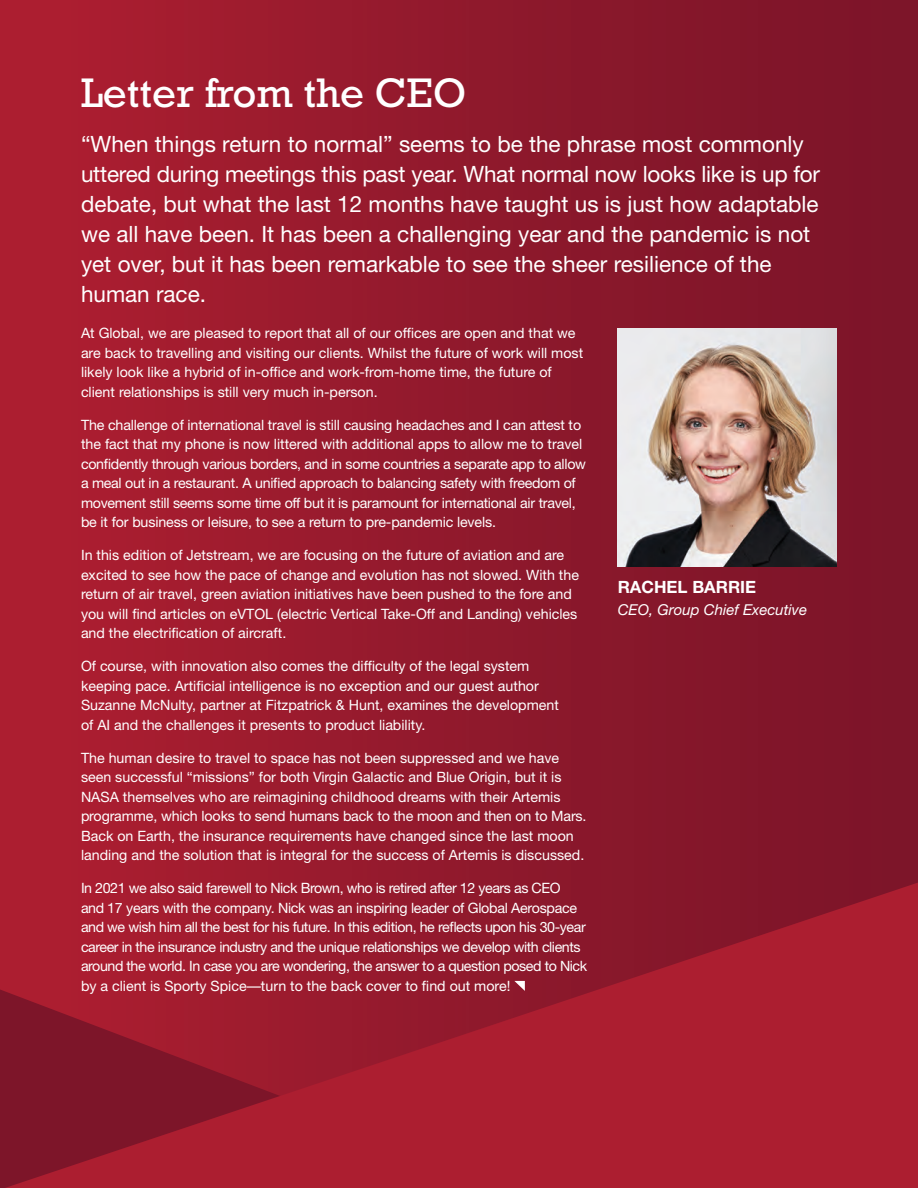
<style>
.page{position:relative;width:918px;height:1188px;background:#fff}
.page>*{position:absolute;margin:0;border:0;box-sizing:border-box;transform-origin:0 0}
.t1{font:42px "Rockwell";color:#fff}
.t2{font:22.5px/30px "Helvetica Neue";color:#fff}
.t3{font:700 16.95px "Helvetica Neue";color:#fff}
.t4{font:italic 15px "Helvetica Neue";color:#fff}
.t5{font:14.25px/19.5px "Helvetica Neue";color:#fff}
.t6{font:14.25px/19.5px "Helvetica Neue";letter-spacing:-.02em;color:#fff}
.t7{font:14.25px/19.5px "Helvetica Neue";letter-spacing:-.03em;color:#fff}
</style>
<div class="page">
<div style="left:0;top:0;width:918px;height:1188px;background:linear-gradient(to right,#ad1e30,#791529)"></div>
<svg style="left:5px;top:883px;width:913px;height:305px;background:#9f1b2e"></svg>
<img style="left:618px;top:329px;width:219px;height:237px">
<svg style="left:514px;top:981px;width:11px;height:10px"></svg>
<h1 class="t1" style="left:81px;top:68px;width:387px">Letter from the CEO</h1>
<p class="t2" style="left:81px;top:128px;width:741px">“When things return to normal” seems to be the phrase most commonly uttered during meetings this past year. What normal now looks like is up for debate, but what the last 12 months have taught us is just how adaptable we all have been. It has been a challenging year and the pandemic is not yet over, but it has been remarkable to see the sheer resilience of the human race.</p>
<p class="t5" style="left:81px;top:323px;width:504px">At Global, we are pleased to report that all of our offices are open and that we are back to travelling and visiting our clients. Whilst the future of work will most likely look like a hybrid of in-office and work-from-home time, the future of client relationships is still very much in-person.</p>
<p class="t6" style="left:81px;top:415px;width:507px">The challenge of international travel is still causing headaches and I can attest to the fact that my phone is now littered with additional apps to allow me to travel confidently through various borders, and in some countries a separate app to allow a meal out in a restaurant. A unified approach to balancing safety with freedom of movement still seems some time off but it is paramount for international air travel, be it for business or leisure, to see a return to pre-pandemic levels.</p>
<p class="t5" style="left:81px;top:545px;width:500px">In this edition of Jetstream, we are focusing on the future of aviation and are excited to see how the pace of change and evolution has not slowed. With the return of air travel, green aviation initiatives have been pushed to the fore and you will find articles on eVTOL (electric Vertical Take-Off and Landing) vehicles and the electrification of aircraft.</p>
<p class="t5" style="left:81px;top:656px;width:480px">Of course, with innovation also comes the difficulty of the legal system keeping pace. Artificial intelligence is no exception and our guest author Suzanne McNulty, partner at Fitzpatrick &amp; Hunt, examines the development of AI and the challenges it presents to product liability.</p>
<p class="t5" style="left:81px;top:748px;width:507px">The human desire to travel to space has not been suppressed and we have seen successful “missions” for both Virgin Galactic and Blue Origin, but it is NASA themselves who are reimagining childhood dreams with their Artemis programme, which looks to send humans back to the moon and then on to Mars.<br>Back on Earth, the insurance requirements have changed since the last moon landing and the solution that is integral for the success of Artemis is discussed.</p>
<p class="t7" style="left:81px;top:878px;width:508px">In 2021 we also said farewell to Nick Brown, who is retired after 12 years as CEO and 17 years with the company. Nick was an inspiring leader of Global Aerospace and we wish him all the best for his future. In this edition, he reflects upon his 30-year career in the insurance industry and the unique relationships we develop with clients around the world. In case you are wondering, the answer to a question posed to Nick by a client is Sporty Spice—turn to the back cover to find out more!</p>
<p class="t3" style="left:618px;top:576px;width:140px">RACHEL BARRIE</p>
<p class="t4" style="left:618px;top:601px;width:191px">CEO, Group Chief Executive</p>
</div>
